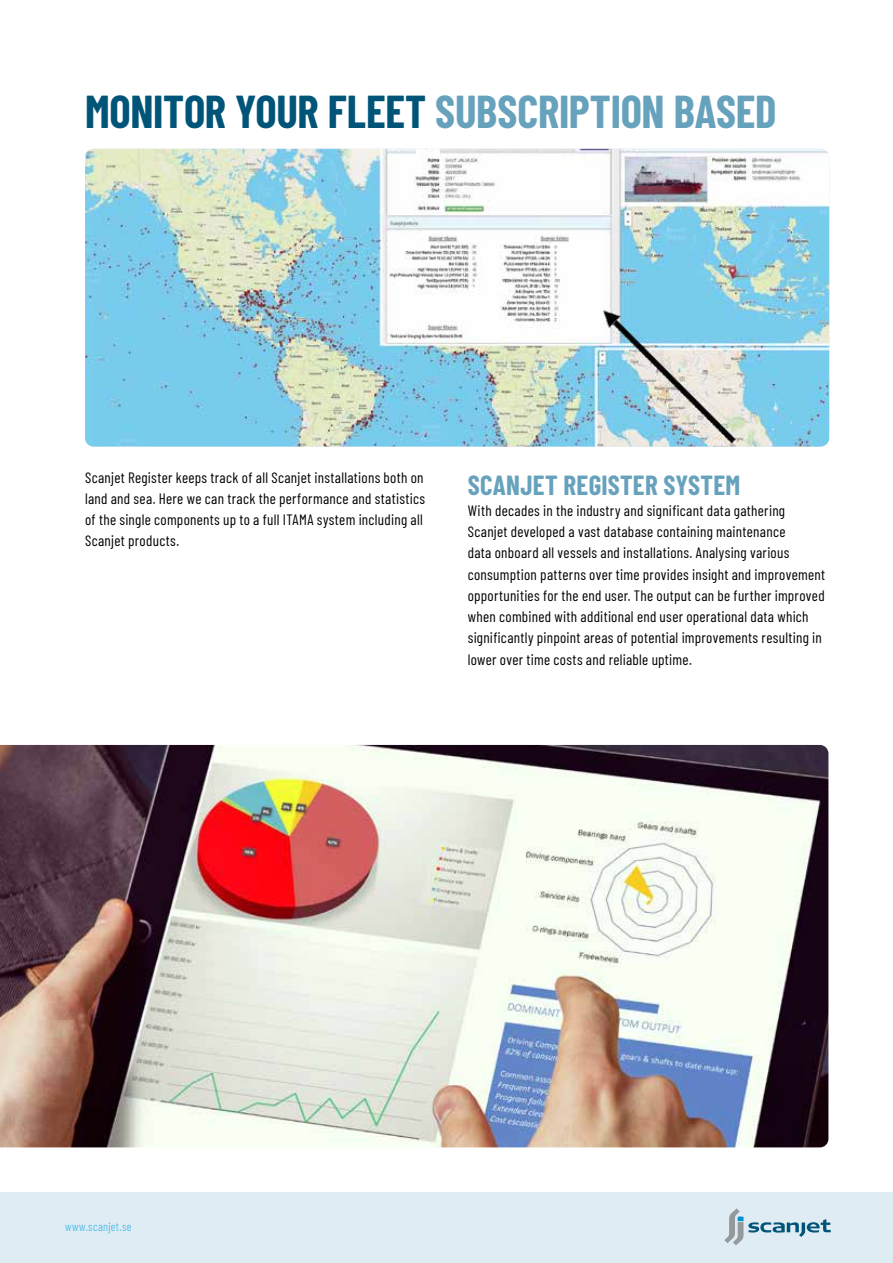
<style>
.page{position:relative;width:893px;height:1263px;background:#fff}
.page>*{position:absolute;margin:0;border:0;box-sizing:border-box;transform-origin:0 0}
.t1{font:700 45px "Barlow Condensed";letter-spacing:-.005em;color:#67a2bd}
.t2{font:700 27px "Barlow Condensed";letter-spacing:.01em;color:#67a2bd}
.t3{font:15px/21.1px "Barlow Condensed";letter-spacing:.02em;color:#000}
.t4{font:300 12px "Barlow Condensed";letter-spacing:.03em;color:#31b3e8}
.s1{color:#005478}
</style>
<div class="page">
<div style="left:0;top:1192px;width:893px;height:71px;background:#e0ecf3"></div>
<svg style="left:724px;top:1208px;width:107px;height:37px"></svg>
<img style="left:85px;top:149px;width:744px;height:297px">
<img style="left:0;top:745px;width:828px;height:402px">
<h1 class="t1" style="left:85px;top:79px;width:693px"><span class="s1">MONITOR YOUR FLEET</span> SUBSCRIPTION BASED</h1>
<p class="t3" style="left:85px;top:466px;width:342px">Scanjet Register keeps track of all Scanjet installations both on land and sea. Here we can track the performance and statistics of the single components up to a full ITAMA system including all Scanjet products.</p>
<h2 class="t2" style="left:468px;top:466px;width:274px">SCANJET REGISTER SYSTEM</h2>
<p class="t3" style="left:468px;top:499px;width:359px">With decades in the industry and significant data gathering Scanjet developed a vast database containing maintenance<br>data onboard all vessels and installations. Analysing various consumption patterns over time provides insight and improvement opportunities for the end user. The output can be further improved when combined with additional end user operational data which significantly pinpoint areas of potential improvements resulting in lower over time costs and reliable uptime.</p>
<p class="t4" style="left:65px;top:1218px;width:68px">www.scanjet.se</p>
</div>
